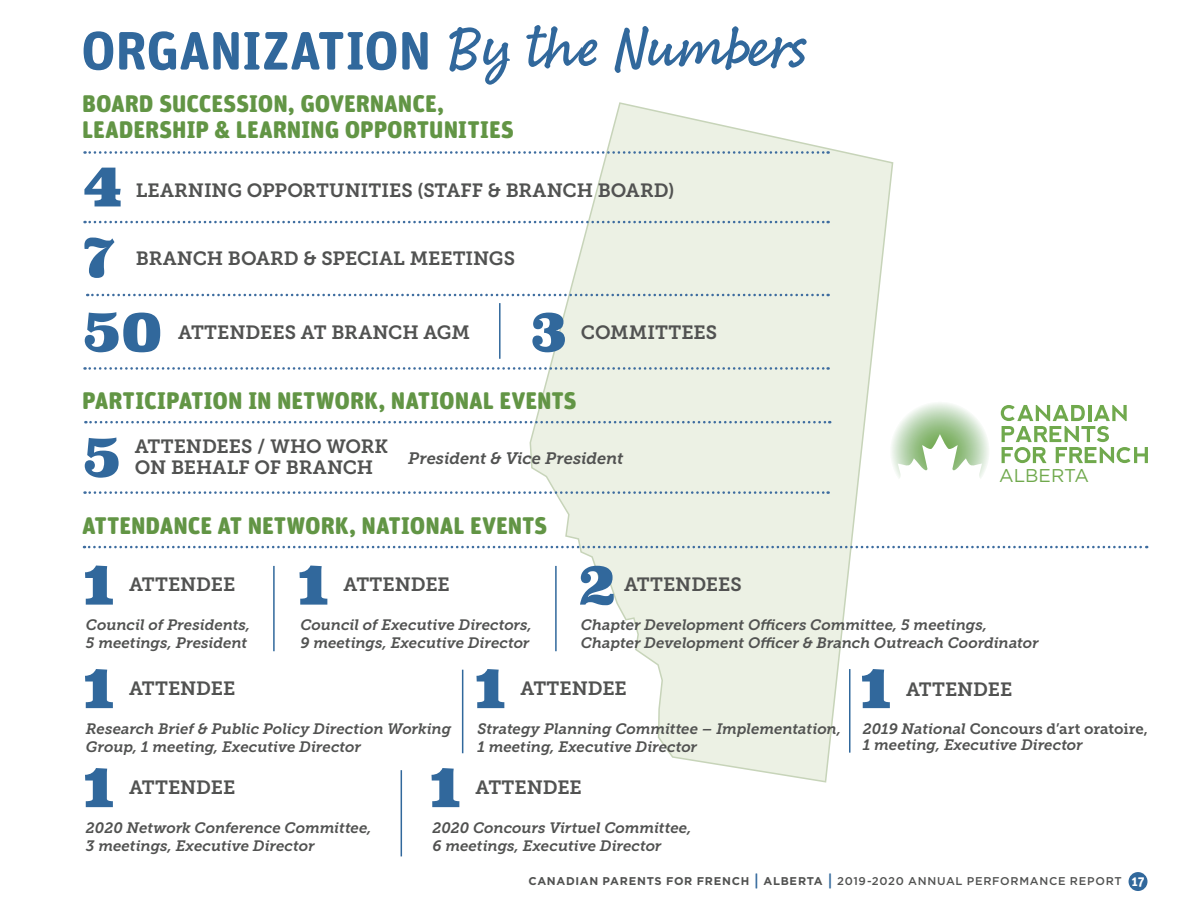
<style>
.page{position:relative;width:1188px;height:918px;background:#fff}
.page>*{position:absolute;margin:0;border:0;box-sizing:border-box;transform-origin:0 0}
.t1{font:900 57px/72.4px "Superclarendon";color:#31689c}
.t2{font:700 54px "Unit Rounded Pro";letter-spacing:-.01em;color:#31689c}
.t3{font:900 24px/25.8px "Unit Rounded Pro";letter-spacing:-.005em;color:#629545}
.t4{font:19.05px/20.4px "Museo Slab 700";color:#515251}
.t5{font:18.45px "Gotham";color:#70a94d}
.t6{font:italic 16.5px "Museo Slab 700";letter-spacing:-.01em;color:#515251}
.t7{font:italic 15px/18px "Museo Slab 700";color:#515251}
.t8{font:500 11.25px "Gotham";letter-spacing:.06em;color:#515251}
.s1{font-family:"Bakeshop";font-weight:400;font-size:64.05px}
.s2{font-style:normal}
.s3{font-weight:700}
.s4{font-family:"Unit Rounded Pro";font-weight:900;font-size:16.5px;color:#31689c}
.s5{font-family:"Unit Rounded Pro";font-weight:700;font-size:13.5px;color:#fff}
</style>
<div class="page">
<div style="left:1129px;top:872px;width:19px;height:19px;background:#31689c;border-radius:50%"></div>
<hr style="left:0;top:85px;width:1px;height:771px;background:#31689c">
<svg style="left:529px;top:102px;width:365px;height:681px"></svg>
<svg style="left:87px;top:294px;width:742px;height:2px"></svg>
<svg style="left:85px;top:221px;width:744px;height:2px"></svg>
<svg style="left:85px;top:367px;width:744px;height:3px"></svg>
<svg style="left:85px;top:491px;width:744px;height:3px"></svg>
<svg style="left:85px;top:151px;width:744px;height:3px"></svg>
<svg style="left:85px;top:421px;width:745px;height:2px"></svg>
<svg style="left:84px;top:546px;width:1063px;height:2px"></svg>
<svg style="left:1001px;top:405px;width:147px;height:58px"></svg>
<svg style="left:889px;top:401px;width:100px;height:79px"></svg>
<hr style="left:273px;top:566px;width:2px;height:85px;background:#31689c">
<hr style="left:555px;top:566px;width:2px;height:85px;background:#31689c">
<hr style="left:462px;top:670px;width:1px;height:83px;background:#31689c">
<hr style="left:849px;top:669px;width:1px;height:84px;background:#31689c">
<hr style="left:401px;top:770px;width:1px;height:86px;background:#31689c">
<hr style="left:499px;top:303px;width:2px;height:56px;background:#31689c">
<h2 class="t2" style="left:81px;top:12px;width:728px">ORGANIZATION <span class="s1">By the Numbers</span></h2>
<h3 class="t3" style="left:82px;top:89px;width:433px">BOARD SUCCESSION, GOVERNANCE,<br>LEADERSHIP &amp; LEARNING OPPORTUNITIES</h3>
<h1 class="t1" style="left:82px;top:153px;width:83px">4<br>7<br>50</h1>
<p class="t4" style="left:136px;top:180px;width:540px">LEARNING OPPORTUNITIES (STAFF &amp; BRANCH BOARD)</p>
<p class="t4" style="left:136px;top:248px;width:381px">BRANCH BOARD &amp; SPECIAL MEETINGS</p>
<h1 class="t1" style="left:530px;top:298px;width:40px">3</h1>
<p class="t4" style="left:581px;top:322px;width:138px">COMMITTEES</p>
<p class="t4" style="left:178px;top:322px;width:293px">ATTENDEES AT BRANCH AGM</p>
<h3 class="t3" style="left:82px;top:386px;width:496px">PARTICIPATION IN NETWORK, NATIONAL EVENTS</h3>
<h1 class="t1" style="left:82px;top:424px;width:41px">5</h1>
<p class="t4" style="left:135px;top:437px;width:255px">ATTENDEES / WHO WORK<br>ON BEHALF OF BRANCH</p>
<p class="t6" style="left:408px;top:449px;width:217px">President &amp; Vice President</p>
<h3 class="t3" style="left:82px;top:511px;width:467px">ATTENDANCE AT NETWORK, NATIONAL EVENTS</h3>
<p class="t5" style="left:999px;top:464px;width:91px">ALBERTA</p>
<h1 class="t1" style="left:82px;top:537px;width:36px;line-height:101.2px;text-align:justify">1<br>1<br>1</h1>
<h1 class="t1" style="left:296px;top:552px;width:36px">1</h1>
<h1 class="t1" style="left:577px;top:552px;width:41px">2</h1>
<p class="t4" style="left:624px;top:574px;width:119px">ATTENDEES</p>
<p class="t4" style="left:129px;top:574px;width:108px">ATTENDEE</p>
<p class="t4" style="left:344px;top:574px;width:108px">ATTENDEE</p>
<p class="t7" style="left:86px;top:616px;width:166px">Council of Presidents,<br>5 meetings, President</p>
<p class="t7" style="left:300px;top:616px;width:233px">Council of Executive Directors,<br>9 meetings, Executive Director</p>
<p class="t7" style="left:581px;top:616px;width:459px">Chapter Development Officers Committee, 5 meetings,<br>Chapter Development Officer &amp; Branch Outreach Coordinator</p>
<h1 class="t1" style="left:473px;top:655px;width:36px">1</h1>
<h1 class="t1" style="left:859px;top:655px;width:36px">1</h1>
<p class="t4" style="left:129px;top:678px;width:108px">ATTENDEE</p>
<p class="t4" style="left:521px;top:678px;width:108px">ATTENDEE</p>
<p class="t4" style="left:906px;top:679px;width:108px">ATTENDEE</p>
<p class="t7" style="left:86px;top:720px;width:367px">Research Brief &amp; Public Policy Direction Working<br>Group, 1 meeting, Executive Director</p>
<p class="t7" style="left:477px;top:720px;width:365px">Strategy Planning Committee – Implementation,<br>1 meeting, Executive Director</p>
<p class="t7" style="left:863px;top:720px;width:287px;line-height:16.5px">2019 National <span class="s2">Concours d’art oratoire,<br></span>1 meeting, Executive Director</p>
<h1 class="t1" style="left:428px;top:754px;width:36px">1</h1>
<p class="t4" style="left:129px;top:777px;width:108px">ATTENDEE</p>
<p class="t4" style="left:476px;top:777px;width:108px">ATTENDEE</p>
<p class="t7" style="left:86px;top:819px;width:287px">2020 Network Conference Committee,<br>3 meetings, Executive Director</p>
<p class="t7" style="left:432px;top:819px;width:261px">2020 Concours Virtuel Committee,<br>6 meetings, Executive Director</p>
<p class="t8" style="left:528px;top:875px;width:618px"><span class="s3">CANADIAN PARENTS FOR FRENCH</span> <span class="s4">|</span> <span class="s3">ALBERTA</span> <span class="s4">|</span> 2019-2020 ANNUAL PERFORMANCE REPORT <span class="s5">17</span></p>
</div>
